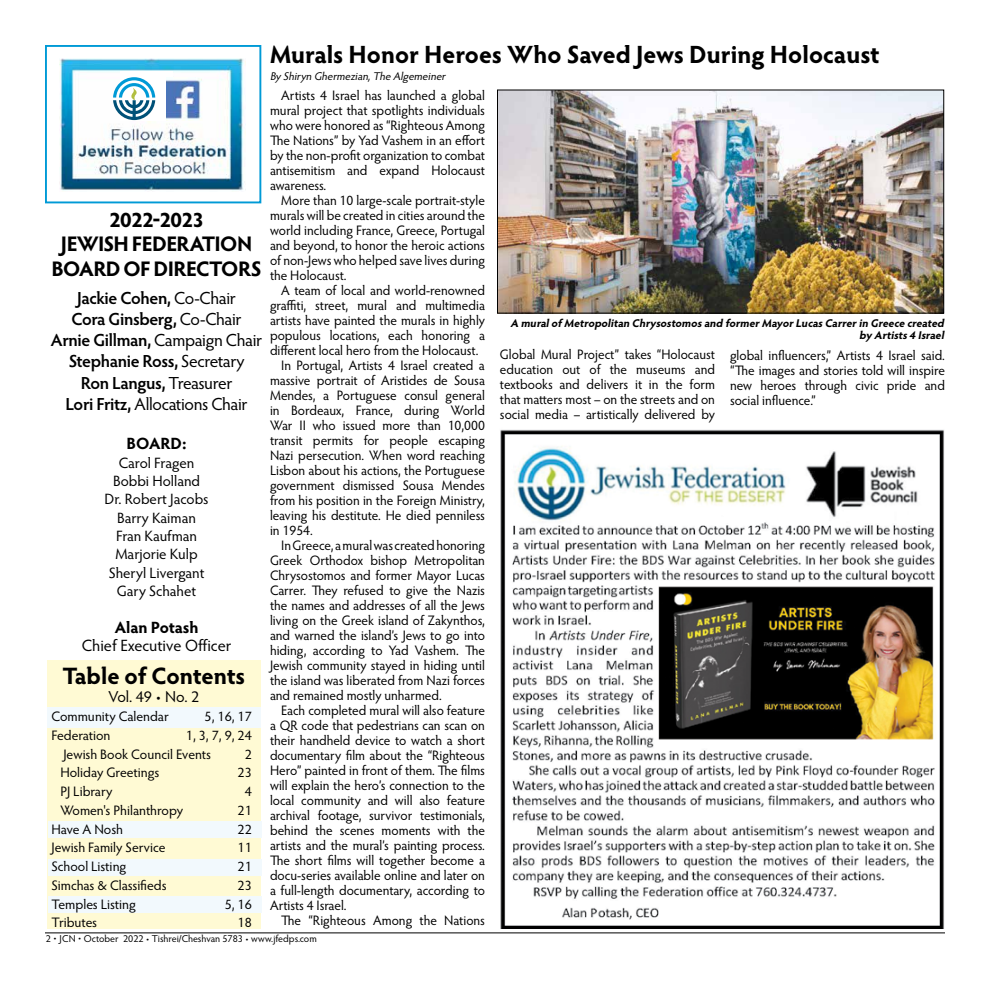
<style>
.page{position:relative;width:990px;height:990px;background:#fff}
.page>*{position:absolute;margin:0;border:0;box-sizing:border-box;transform-origin:0 0}
.t1{font:700 25px "Hypatia Sans Pro";color:#000}
.t2{font:700 23.75px "Hypatia Sans Pro";letter-spacing:-.005em;color:#000}
.t3{font:700 21.12px/24.5px "Hypatia Sans Pro";letter-spacing:-.03em;color:#000;text-align:center}
.t4{font:600 17.5px/21.1px "Hypatia Sans Pro";letter-spacing:-.02em;color:#000;text-align:center}
.t5{font:16.38px "Hypatia Sans Pro";color:#000}
.t6{font:700 16.38px "Hypatia Sans Pro";letter-spacing:-.005em;color:#000}
.t7{font:15.88px "Hypatia Sans Pro";color:#000}
.t8{font:15px/18.4px "Hypatia Sans Pro";color:#000;text-align:center}
.t9{font:13.75px/15px "Hypatia Sans Pro";color:#000;text-align:justify}
.t10{font:italic 700 11.25px/11.9px "Hypatia Sans Pro";color:#000;text-align:right}
.t11{font:italic 11.25px "Hypatia Sans Pro";color:#000}
.t12{font:10px "Hypatia Sans Pro";color:#000}
.s1{font-weight:400}
</style>
<div class="page">
<hr style="left:45px;top:933px;width:900px;height:1px;background:#000">
<div style="left:48px;top:661px;width:213px;height:268px;background:#fffad4"></div>
<div style="left:47px;top:708px;width:214px;height:20px;background:#f2f9fd"></div>
<div style="left:49px;top:821px;width:213px;height:17px;background:#f2f9fd"></div>
<div style="left:48px;top:859px;width:213px;height:17px;background:#f2f9fd"></div>
<div style="left:45px;top:45px;width:216px;height:158px;border:2px solid #009ad6"></div>
<img style="left:59px;top:59px;width:187px;height:132px">
<div style="left:49px;top:897px;width:213px;height:16px;background:#f2f9fd"></div>
<div style="left:121px;top:71px;width:52px;height:49px;background:#fff"></div>
<svg style="left:113px;top:77px;width:42px;height:43px"></svg>
<img style="left:166px;top:77px;width:37px;height:43px">
<img style="left:500px;top:429px;width:444px;height:500px">
<img style="left:499px;top:92px;width:443px;height:219px">
<div style="left:497px;top:90px;width:447px;height:223px;border:1px solid #000"></div>
<h1 class="t1" style="left:270px;top:37px;width:611px">Murals Honor Heroes Who Saved Jews During Holocaust</h1>
<p class="t11" style="left:270px;top:69px;width:180px">By Shiryn Ghermezian,The Algemeiner</p>
<p class="t9" style="left:270px;top:87px;width:217px;text-indent:11px">Artists 4 Israel has launched a global mural project that spotlights individuals who were honored as “Righteous Among The Nations” by Yad Vashem in an effort by the non-profit organization to combat antisemitism and expand Holocaust awareness.</p>
<p class="t9" style="left:270px;top:192px;width:217px;text-indent:11px">More than 10 large-scale portrait-style murals will be created in cities around the world including France, Greece, Portugal and beyond, to honor the heroic actions of non-Jews who helped save lives during the Holocaust.</p>
<p class="t9" style="left:281px;top:282px;width:205px">A team of local and world-renowned</p>
<p class="t9" style="left:270px;top:297px;width:217px">graffiti, street, mural and multimedia</p>
<p class="t9" style="left:270px;top:312px;width:217px">artists have painted the murals in highly</p>
<p class="t9" style="left:270px;top:327px;width:217px">populous locations, each honoring a</p>
<p class="t9" style="left:270px;top:342px;width:210px">different local hero from the Holocaust.</p>
<p class="t9" style="left:281px;top:357px;width:205px">In Portugal, Artists 4 Israel created a</p>
<p class="t9" style="left:270px;top:372px;width:217px">massive portrait of Aristides de Sousa</p>
<p class="t9" style="left:270px;top:387px;width:217px">Mendes, a Portuguese consul general</p>
<p class="t9" style="left:270px;top:402px;width:216px">in Bordeaux, France, during World</p>
<p class="t9" style="left:270px;top:417px;width:217px">War II who issued more than 10,000</p>
<p class="t9" style="left:270px;top:432px;width:216px">transit permits for people escaping</p>
<p class="t9" style="left:270px;top:447px;width:216px">Nazi persecution. When word reaching</p>
<p class="t9" style="left:270px;top:462px;width:216px">Lisbon about his actions, the Portuguese</p>
<p class="t9" style="left:270px;top:477px;width:217px">government dismissed Sousa Mendes</p>
<p class="t9" style="left:270px;top:492px;width:216px">from his position in the Foreign Ministry,</p>
<p class="t9" style="left:270px;top:507px;width:216px">leaving his destitute. He died penniless</p>
<p class="t9" style="left:270px;top:522px;width:44px">in 1954.</p>
<p class="t9" style="left:281px;top:537px;width:205px">In Greece, a mural was created honoring</p>
<p class="t9" style="left:270px;top:552px;width:217px">Greek Orthodox bishop Metropolitan</p>
<p class="t9" style="left:270px;top:567px;width:217px">Chrysostomos and former Mayor Lucas</p>
<p class="t9" style="left:270px;top:582px;width:216px">Carrer. They refused to give the Nazis</p>
<p class="t9" style="left:270px;top:597px;width:217px">the names and addresses of all the Jews</p>
<p class="t9" style="left:270px;top:612px;width:216px">living on the Greek island of Zakynthos,</p>
<p class="t9" style="left:270px;top:627px;width:216px">and warned the island’s Jews to go into</p>
<p class="t9" style="left:270px;top:642px;width:216px">hiding, according to Yad Vashem. The</p>
<p class="t9" style="left:270px;top:657px;width:217px">Jewish community stayed in hiding until</p>
<p class="t9" style="left:270px;top:672px;width:217px">the island was liberated from Nazi forces</p>
<p class="t9" style="left:270px;top:687px;width:173px">and remained mostly unharmed.</p>
<p class="t9" style="left:281px;top:702px;width:205px">Each completed mural will also feature</p>
<p class="t9" style="left:270px;top:717px;width:216px">a QR code that pedestrians can scan on</p>
<p class="t9" style="left:270px;top:732px;width:217px">their handheld device to watch a short</p>
<p class="t9" style="left:270px;top:747px;width:217px">documentary film about the “Righteous</p>
<p class="t9" style="left:270px;top:762px;width:217px">Hero” painted in front of them. The films</p>
<p class="t9" style="left:270px;top:777px;width:217px">will explain the hero’s connection to the</p>
<p class="t9" style="left:270px;top:792px;width:216px">local community and will also feature</p>
<p class="t9" style="left:270px;top:807px;width:217px">archival footage, survivor testimonials,</p>
<p class="t9" style="left:270px;top:822px;width:216px">behind the scenes moments with the</p>
<p class="t9" style="left:270px;top:837px;width:217px">artists and the mural’s painting process.</p>
<p class="t9" style="left:270px;top:852px;width:217px">The short films will together become a</p>
<p class="t9" style="left:270px;top:867px;width:216px">docu-series available online and later on</p>
<p class="t9" style="left:270px;top:882px;width:216px">a full-length documentary, according to</p>
<p class="t9" style="left:270px;top:897px;width:78px">Artists 4 Israel.</p>
<p class="t9" style="left:281px;top:912px;width:205px">The “Righteous Among the Nations</p>
<h3 class="t3" style="left:51px;top:206px;width:212px">2022-2023<br>JEWISH FEDERATION<br>BOARD OF DIRECTORS</h3>
<p class="t4" style="left:51px;top:287px;width:213px">Jackie Cohen, <span class="s1">Co-Chair<br></span>Cora Ginsberg, <span class="s1">Co-Chair<br></span>Arnie Gillman, <span class="s1">Campaign Chair<br></span>Stephanie Ross, <span class="s1">Secretary<br></span>Ron Langus, <span class="s1">Treasurer<br></span>Lori Fritz, <span class="s1">Allocations Chair</span></p>
<p class="t6" style="left:127px;top:432px;width:61px">BOARD:</p>
<p class="t8" style="left:105px;top:453px;width:106px">Carol Fragen<br>Bobbi Holland<br>Dr. Robert Jacobs<br>Barry Kaiman<br>Fran Kaufman<br>Marjorie Kulp<br>Sheryl Livergant<br>Gary Schahet</p>
<p class="t6" style="left:115px;top:616px;width:85px">Alan Potash</p>
<p class="t5" style="left:82px;top:635px;width:151px">Chief Executive Officer</p>
<h2 class="t2" style="left:62px;top:659px;width:184px">Table of Contents</h2>
<p class="t7" style="left:109px;top:686px;width:92px">Vol. 49 • No. 2</p>
<p class="t9" style="left:51px;top:708px;width:119px">Community Calendar</p>
<p class="t9" style="left:205px;top:708px;width:49px">5, 16, 17</p>
<p class="t9" style="left:51px;top:727px;width:61px">Federation</p>
<p class="t9" style="left:63px;top:725px;width:190px;line-height:18.8px;text-indent:123px">1, 3, 7, 9, 24<br>Jewish Book Council Events</p>
<p class="t9" style="left:245px;top:746px;width:9px">2</p>
<p class="t9" style="left:60px;top:765px;width:101px">Holiday Greetings</p>
<p class="t9" style="left:238px;top:765px;width:16px">23</p>
<p class="t9" style="left:60px;top:783px;width:54px">PJ Library</p>
<p class="t9" style="left:245px;top:783px;width:9px">4</p>
<p class="t9" style="left:60px;top:802px;width:124px">Women's Philanthropy</p>
<p class="t9" style="left:238px;top:802px;width:16px">21</p>
<p class="t9" style="left:51px;top:821px;width:73px">Have A Nosh</p>
<p class="t9" style="left:238px;top:821px;width:16px">22</p>
<p class="t9" style="left:51px;top:840px;width:116px">Jewish Family Service</p>
<p class="t9" style="left:238px;top:840px;width:16px">11</p>
<p class="t9" style="left:51px;top:858px;width:77px">School Listing</p>
<p class="t9" style="left:238px;top:858px;width:16px">21</p>
<p class="t9" style="left:51px;top:877px;width:117px">Simchas &amp; Classifieds</p>
<p class="t9" style="left:238px;top:877px;width:16px">23</p>
<p class="t9" style="left:51px;top:896px;width:86px">Temples Listing</p>
<p class="t9" style="left:225px;top:896px;width:29px">5, 16</p>
<p class="t9" style="left:51px;top:915px;width:47px">Tributes</p>
<p class="t9" style="left:238px;top:915px;width:16px">18</p>
<p class="t12" style="left:46px;top:932px;width:272px">2 • JCN • October 2022 • Tishrei/Cheshvan 5783 • www.jfedps.com</p>
<p class="t10" style="left:511px;top:317px;width:438px">A muralofMetropolitan Chrysostomosand formerMayorLucasCarrerin Greece created by Artists4 Israel</p>
<p class="t9" style="left:500px;top:346px;width:217px">Global Mural Project” takes “Holocaust education out of the museums and textbooks and delivers it in the form that matters most – on the streets and on social media – artistically delivered by</p>
<p class="t9" style="left:730px;top:347px;width:217px">global influencers,” Artists 4 Israel said. “The images and stories told will inspire new heroes through civic pride and social influence.”</p>
</div>
